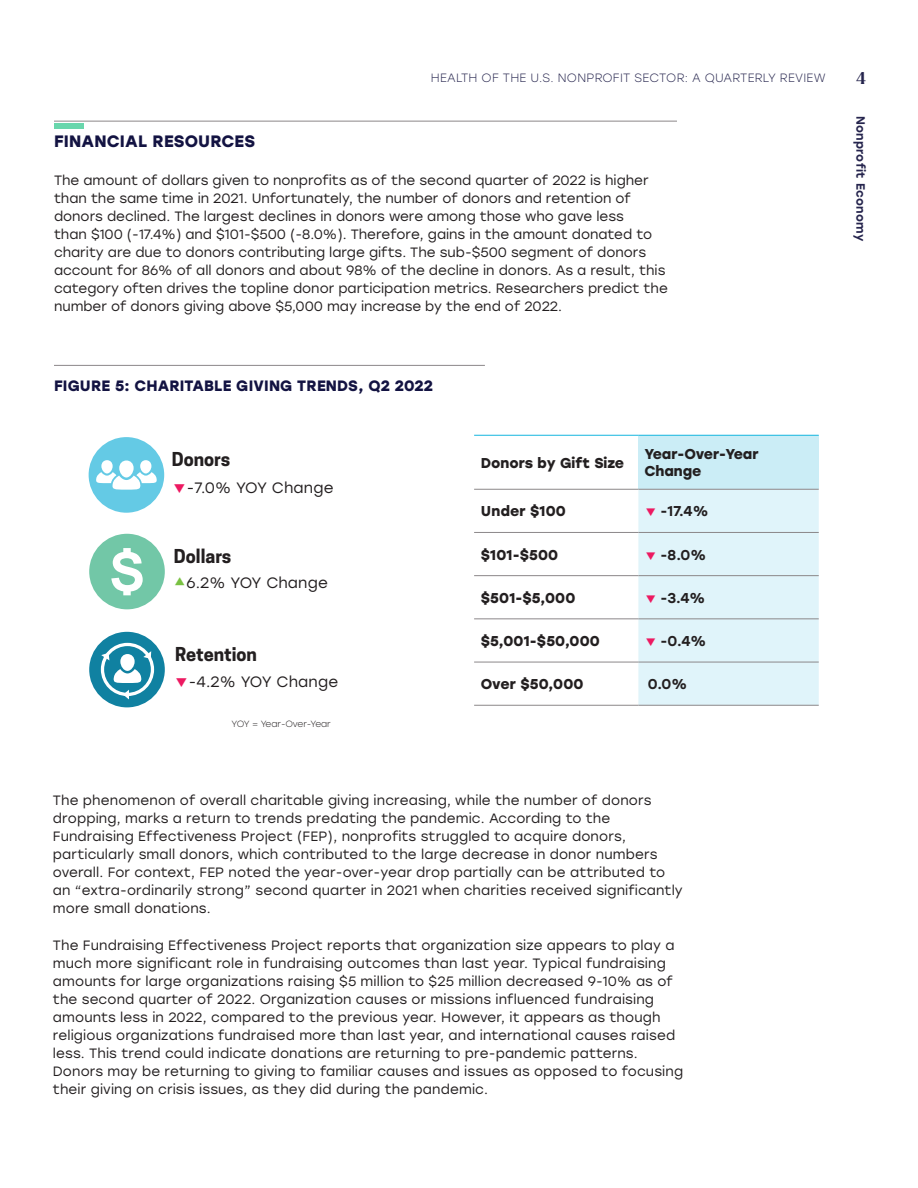
<style>
.page{position:relative;width:918px;height:1188px;background:#fff}
.page>*{position:absolute;margin:0;border:0;box-sizing:border-box;transform-origin:0 0}
.t1{font:700 18px "Cooper Hewitt";color:#231f20}
.t2{font:700 16.5px "Stolzl";letter-spacing:.01em;color:#131342}
.t3{font:700 16.5px "Larken";color:#25244d}
.t4{font:15px "Stolzl";letter-spacing:.01em;color:#231f20}
.t5{font:700 15px "Stolzl";letter-spacing:.01em;color:#131342}
.t6{font:700 14.25px/16.5px "Stolzl";color:#231f20}
.t7{font:500 14.25px "Stolzl";color:#231f20}
.t8{font:13.5px/18px "Stolzl";letter-spacing:.01em;color:#231f20}
.t9{font:300 12px "Stolzl";letter-spacing:.02em;color:#25244d}
.t10{font:500 12px "Stolzl";letter-spacing:.025em;color:#25244d}
.t11{font:300 9px "Stolzl";letter-spacing:-.02em;color:#231f20}
</style>
<div class="page">
<hr style="left:54px;top:121px;width:623px;height:1px;background:#8b8789">
<div style="left:54px;top:123px;width:30px;height:6px;background:#69d6ac"></div>
<hr style="left:54px;top:365px;width:431px;height:1px;background:#8b8789">
<div style="left:89px;top:437px;width:75px;height:76px;background:#64cae5;border-radius:50%"></div>
<div style="left:119px;top:460px;width:15px;height:18px;background:#fff;border-radius:7px"></div>
<div style="left:140px;top:460px;width:11px;height:14px;background:#fff;border-radius:50%"></div>
<svg style="left:96px;top:472px;width:61px;height:18px"></svg>
<div style="left:101px;top:460px;width:12px;height:14px;background:#fff;border-radius:50%"></div>
<div style="left:89px;top:534px;width:76px;height:75px;background:#72c7a7;border-radius:50%"></div>
<svg style="left:111px;top:548px;width:32px;height:47px"></svg>
<div style="left:89px;top:632px;width:76px;height:75px;background:#1081a1;border-radius:50%"></div>
<svg style="left:101px;top:643px;width:53px;height:56px"></svg>
<div style="left:120px;top:654px;width:15px;height:17px;background:#fff;border-radius:7px"></div>
<div style="left:638px;top:435px;width:181px;height:54px;background:#cbedf6"></div>
<hr style="left:474px;top:489px;width:164px;height:1px;background:#8b8789">
<hr style="left:474px;top:532px;width:164px;height:1px;background:#8b8789">
<hr style="left:474px;top:575px;width:164px;height:1px;background:#8b8789">
<hr style="left:474px;top:619px;width:164px;height:1px;background:#8b8789">
<hr style="left:474px;top:662px;width:164px;height:1px;background:#8b8789">
<hr style="left:474px;top:705px;width:164px;height:1px;background:#8b8789">
<hr style="left:638px;top:705px;width:181px;height:1px;background:#8b8789">
<hr style="left:474px;top:435px;width:164px;height:1px;background:#15b6df">
<hr style="left:638px;top:435px;width:181px;height:1px;background:#15b6df">
<div style="left:638px;top:489px;width:181px;height:216px;background:#e0f4fa"></div>
<p class="t9" style="left:431px;top:70px;width:396px">HEALTH OF THE U.S. NONPROFIT SECTOR: A QUARTERLY REVIEW</p>
<p class="t2" style="left:54px;top:129px;width:203px">FINANCIAL RESOURCES</p>
<p class="t8" style="left:54px;top:170px;width:615px">The amount of dollars given to nonprofits as of the second quarter of 2022 is higher than the same time in 2021. Unfortunately, the number of donors and retention of donors declined. The largest declines in donors were among those who gave less<br>than $100 (-17.4%) and $101-$500 (-8.0%). Therefore, gains in the amount donated to charity are due to donors contributing large gifts. The sub-$500 segment of donors account for 86% of all donors and about 98% of the decline in donors. As a result, this category often drives the topline donor participation metrics. Researchers predict the number of donors giving above $5,000 may increase by the end of 2022.</p>
<p class="t5" style="left:54px;top:375px;width:380px">FIGURE 5: CHARITABLE GIVING TRENDS, Q2 2022</p>
<h1 class="t1" style="left:172px;top:449px;width:60px">Donors</h1>
<p class="t4" style="left:187px;top:478px;width:148px">-7.0% YOY Change</p>
<h1 class="t1" style="left:174px;top:546px;width:59px">Dollars</h1>
<p class="t4" style="left:187px;top:572px;width:143px">6.2% YOY Change</p>
<h1 class="t1" style="left:175px;top:644px;width:83px">Retention</h1>
<p class="t4" style="left:189px;top:672px;width:151px">-4.2% YOY Change</p>
<p class="t11" style="left:232px;top:717px;width:101px">YOY = Year-Over-Year</p>
<p class="t6" style="left:481px;top:454px;width:145px">Donors by Gift Size</p>
<p class="t6" style="left:644px;top:445px;width:116px">Year-Over-Year<br>Change</p>
<p class="t6" style="left:481px;top:502px;width:86px">Under $100</p>
<p class="t7" style="left:661px;top:501px;width:49px">-17.4%</p>
<p class="t6" style="left:481px;top:546px;width:79px">$101-$500</p>
<p class="t7" style="left:661px;top:544px;width:47px">-8.0%</p>
<p class="t6" style="left:481px;top:589px;width:96px">$501-$5,000</p>
<p class="t7" style="left:661px;top:588px;width:46px">-3.4%</p>
<p class="t6" style="left:481px;top:632px;width:121px">$5,001-$50,000</p>
<p class="t7" style="left:661px;top:631px;width:47px">-0.4%</p>
<p class="t6" style="left:481px;top:675px;width:104px">Over $50,000</p>
<p class="t7" style="left:648px;top:674px;width:41px">0.0%</p>
<p class="t8" style="left:53px;top:791px;width:632px">The phenomenon of overall charitable giving increasing, while the number of donors dropping, marks a return to trends predating the pandemic. According to the Fundraising Effectiveness Project (FEP), nonprofits struggled to acquire donors, particularly small donors, which contributed to the large decrease in donor numbers overall. For context, FEP noted the year-over-year drop partially can be attributed to an “extra-ordinarily strong” second quarter in 2021 when charities received significantly more small donations.</p>
<p class="t8" style="left:53px;top:936px;width:632px">The Fundraising Effectiveness Project reports that organization size appears to play a much more significant role in fundraising outcomes than last year. Typical fundraising amounts for large organizations raising $5 million to $25 million decreased 9-10% as of the second quarter of 2022. Organization causes or missions influenced fundraising amounts less in 2022, compared to the previous year. However, it appears as though religious organizations fundraised more than last year, and international causes raised less. This trend could indicate donations are returning to pre-pandemic patterns.<br>Donors may be returning to giving to familiar causes and issues as opposed to focusing their giving on crisis issues, as they did during the pandemic.</p>
<p class="t3" style="left:856px;top:67px;width:11px">4</p>
<p class="t10" style="left:869px;top:116px;width:127px;rotate:90deg">Nonprofit Economy</p>
</div>
